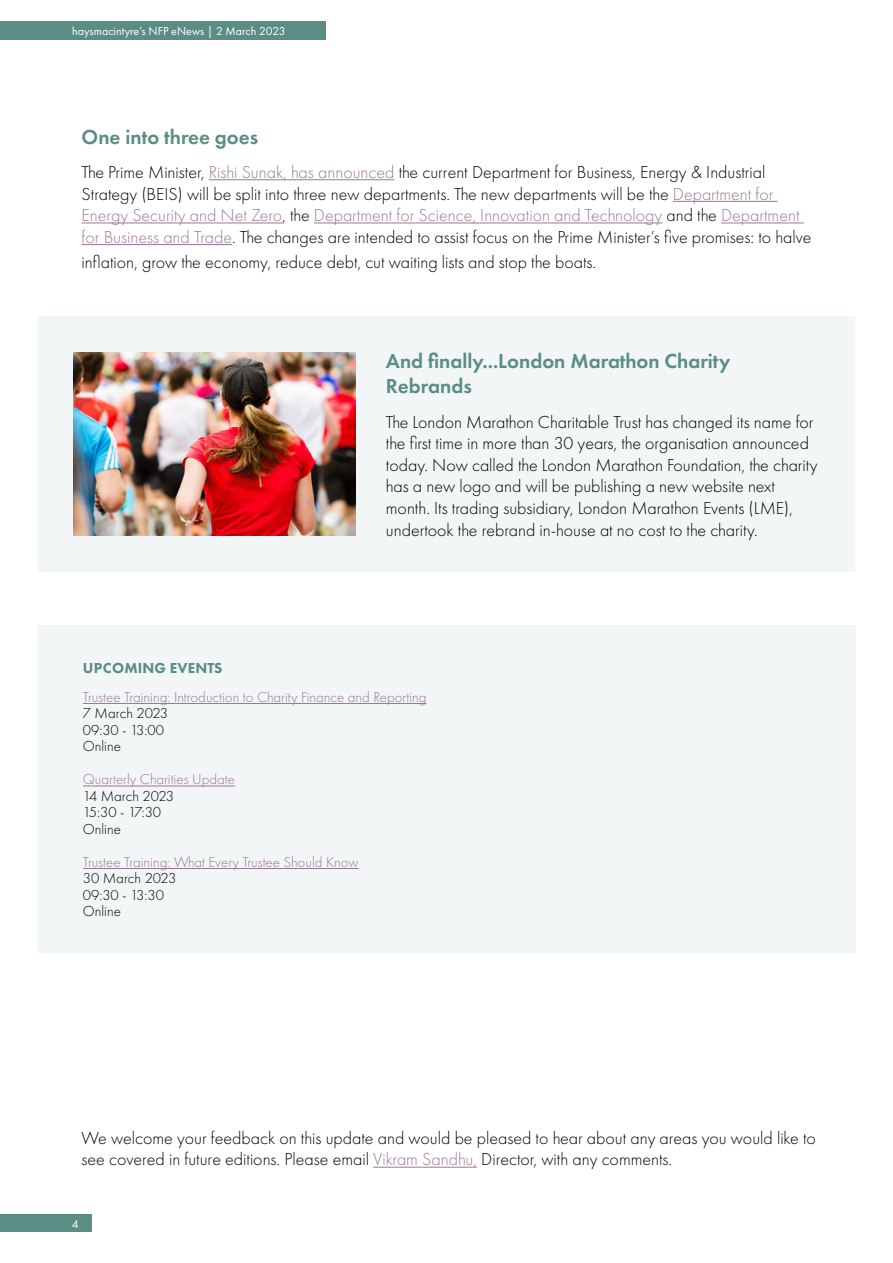
<style>
.page{position:relative;width:893px;height:1263px;background:#fff}
.page>*{position:absolute;margin:0;border:0;box-sizing:border-box;transform-origin:0 0}
.t1{font:600 21px/25.2px "Futura PT";color:#5a8d83}
.t2{font:300 18px/21.6px "Futura PT";color:#000}
.t3{font:300 15px "Futura PT";color:#9b7793}
.t4{font:300 15px/16.5px "Futura PT";color:#000}
.t5{font:800 15px "Futura PT";letter-spacing:.01em;color:#5a8d83}
.t6{font:12px "Futura PT";color:#fff}
.s1{color:#9b7793}
</style>
<div class="page">
<div style="left:0;top:21px;width:326px;height:19px;background:#5a8d83"></div>
<div style="left:0;top:1215px;width:91px;height:17px;background:#5a8d83"></div>
<div style="left:37px;top:625px;width:819px;height:328px;background:#f2f6f6"></div>
<hr style="left:83px;top:703px;width:344px;height:1px;background:#9b7793">
<hr style="left:83px;top:786px;width:152px;height:1px;background:#9b7793">
<hr style="left:83px;top:868px;width:276px;height:1px;background:#9b7793">
<hr style="left:209px;top:179px;width:185px;height:1px;background:#9b7793">
<hr style="left:673px;top:201px;width:105px;height:1px;background:#9b7793">
<hr style="left:82px;top:222px;width:200px;height:1px;background:#9b7793">
<hr style="left:314px;top:222px;width:348px;height:1px;background:#9b7793">
<hr style="left:721px;top:222px;width:83px;height:1px;background:#9b7793">
<hr style="left:82px;top:244px;width:150px;height:1px;background:#9b7793">
<hr style="left:373px;top:1167px;width:104px;height:1px;background:#9b7793">
<hr style="left:892px;top:0;width:1px;height:1124px;background:#3e1151">
<svg style="left:892px;top:464px;width:1px;height:72px"></svg>
<div style="left:37px;top:316px;width:818px;height:256px;background:#f2f6f6"></div>
<img style="left:73px;top:352px;width:282px;height:184px">
<p class="t6" style="left:72px;top:24px;width:215px">haysmacintyre’s NFP eNews | 2 March 2023</p>
<p class="t1" style="left:82px;top:124px;width:178px">One into three goes</p>
<p class="t2" style="left:82px;top:161px;width:731px">The Prime Minister, <span class="s1">Rishi Sunak, has announced</span> the current Department for Business, Energy &amp; Industrial Strategy (BEIS) will be split into three new departments. The new departments will be the <span class="s1">Department for Energy Security and Net Zero</span>, the <span class="s1">Department for Science, Innovation and Technology</span> and the <span class="s1">Department for Business and Trade</span>. The changes are intended to assist focus on the Prime Minister’s five promises: to halve</p>
<p class="t2" style="left:82px;top:251px;width:516px">inflation, grow the economy, reduce debt, cut waiting lists and stop the boats.</p>
<p class="t1" style="left:386px;top:348px;width:346px">And finally...London Marathon Charity<br>Rebrands</p>
<p class="t2" style="left:386px;top:411px;width:433px">The London Marathon Charitable Trust has changed its name for the first time in more than 30 years, the organisation announced today. Now called the London Marathon Foundation, the charity has a new logo and will be publishing a new website next month. Its trading subsidiary, London Marathon Events (LME), undertook the rebrand in-house at no cost to the charity.</p>
<p class="t5" style="left:83px;top:658px;width:141px">UPCOMING EVENTS</p>
<p class="t3" style="left:83px;top:688px;width:345px">Trustee Training: Introduction to Charity Finance and Reporting</p>
<p class="t4" style="left:83px;top:705px;width:87px">7 March 2023<br>09:30 - 13:00<br>Online</p>
<p class="t3" style="left:83px;top:771px;width:154px">Quarterly Charities Update</p>
<p class="t4" style="left:83px;top:788px;width:93px">14 March 2023<br>15:30 - 17:30<br>Online</p>
<p class="t3" style="left:83px;top:853px;width:277px">Trustee Training: What Every Trustee Should Know</p>
<p class="t4" style="left:83px;top:870px;width:95px">30 March 2023<br>09:30 - 13:30<br>Online</p>
<p class="t2" style="left:82px;top:1127px;width:736px">We welcome your feedback on this update and would be pleased to hear about any areas you would like to see covered in future editions. Please email <span class="s1">Vikram Sandhu,</span> Director, with any comments.</p>
<p class="t6" style="left:72px;top:1217px;width:8px">4</p>
</div>
